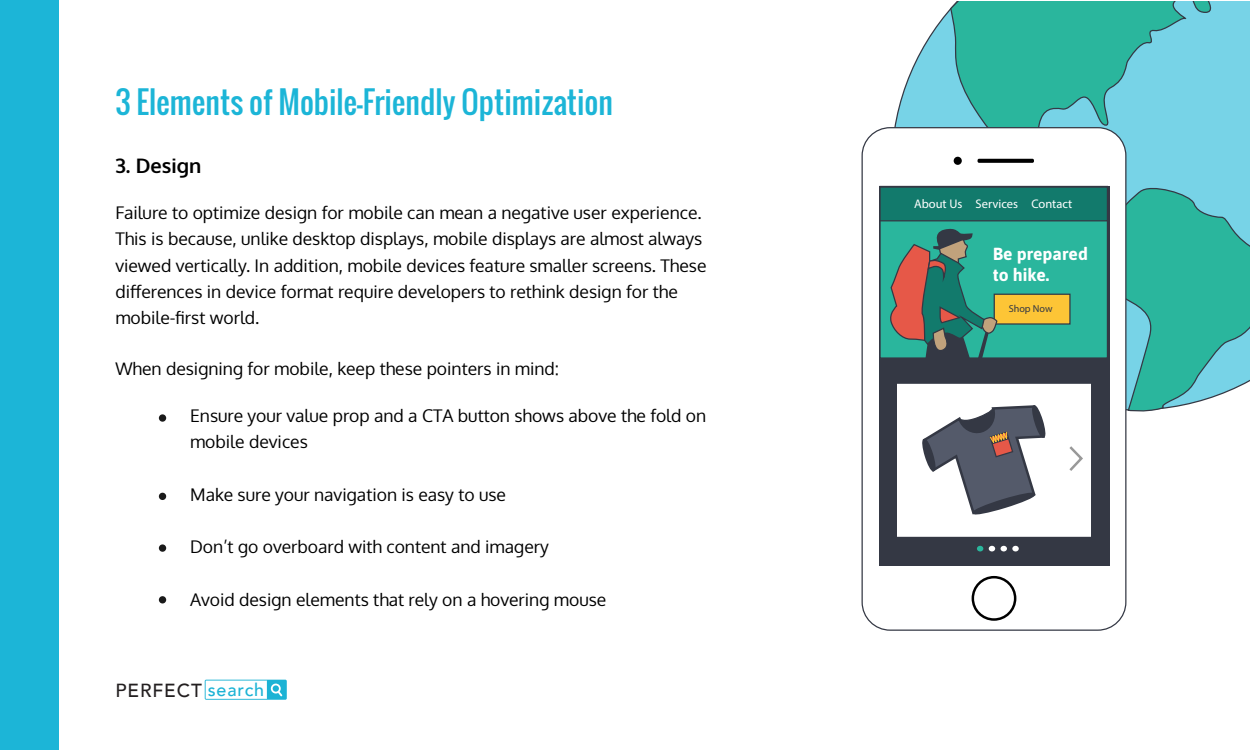
<style>
.page{position:relative;width:1250px;height:750px;background:#fff}
.page>*{position:absolute;margin:0;border:0;box-sizing:border-box;transform-origin:0 0}
.t1{font:30px "Oswald";color:#1cb5d7}
.t2{font:700 20px "Oxygen";color:#000}
.t3{font:500 18.88px "Avenir";letter-spacing:.05em;color:#231f20}
.t4{font:17.5px/26.2px "Oxygen";color:#000}
.t5{font:700 17.5px/21px "Asap";color:#fff}
.t6{font:12.5px "Myriad Pro";color:#fff}
.t7{font:10.12px "Myriad Pro";color:#343844}
.s1{font-size:17.88px;color:#1cb3d5}
</style>
<div class="page">
<svg style="left:894px;top:1px;width:356px;height:182px"></svg>
<svg style="left:950px;top:1px;width:274px;height:182px;background:#4fc2bf"></svg>
<svg style="left:1126px;top:183px;width:124px;height:230px;background:#47bdb1"></svg>
<div style="left:0;top:0;width:59px;height:750px;background:#1cb5d7"></div>
<div style="left:862px;top:128px;width:264px;height:502px;background:#fff;border-radius:28px"></div>
<div style="left:862px;top:127px;width:264px;height:504px;border:1px solid #343844;border-radius:28px"></div>
<div style="left:879px;top:186px;width:230px;height:380px;background:#343844"></div>
<div style="left:972px;top:576px;width:44px;height:45px;border:2px solid #000;border-radius:50%"></div>
<div style="left:954px;top:157px;width:8px;height:8px;background:#000;border-radius:50%"></div>
<svg style="left:978px;top:159px;width:56px;height:4px"></svg>
<div style="left:159px;top:414px;width:7px;height:8px;background:#1a1a1a;border-radius:50%"></div>
<div style="left:159px;top:493px;width:7px;height:7px;background:#1a1a1a;border-radius:50%"></div>
<div style="left:159px;top:544px;width:7px;height:8px;background:#1a1a1a;border-radius:50%"></div>
<div style="left:159px;top:596px;width:7px;height:7px;background:#1a1a1a;border-radius:50%"></div>
<div style="left:879px;top:186px;width:229px;height:173px;background:#2ab69d;border:1px solid #343844"></div>
<div style="left:879px;top:186px;width:229px;height:35px;background:#127a6c;border:1px solid #343844"></div>
<div style="left:994px;top:294px;width:77px;height:31px;background:#fdc536;border:1px solid #343844"></div>
<svg style="left:889px;top:228px;width:109px;height:131px"></svg>
<div style="left:896px;top:383px;width:196px;height:155px;background:#fff;border:1px solid #343844"></div>
<svg style="left:922px;top:405px;width:124px;height:110px"></svg>
<svg style="left:977px;top:546px;width:6px;height:5px"></svg>
<svg style="left:989px;top:546px;width:6px;height:5px"></svg>
<svg style="left:1001px;top:546px;width:18px;height:5px"></svg>
<svg style="left:1069px;top:446px;width:14px;height:25px"></svg>
<svg style="left:205px;top:680px;width:82px;height:20px"></svg>
<h1 class="t1" style="left:115px;top:80px;width:499px">3 Elements of Mobile-Friendly Optimization</h1>
<p class="t2" style="left:115px;top:154px;width:88px">3. Design</p>
<p class="t4" style="left:115px;top:200px;width:593px">Failure to optimize design for mobile can mean a negative user experience.<br>This is because, unlike desktop displays, mobile displays are almost always viewed vertically. In addition, mobile devices feature smaller screens. These differences in device format require developers to rethink design for the mobile-first world.</p>
<p class="t4" style="left:115px;top:356px;width:445px">When designing for mobile, keep these pointers in mind:</p>
<p class="t4" style="left:190px;top:402px;width:518px">Ensure your value prop and a CTA button shows above the fold on mobile devices</p>
<p class="t4" style="left:190px;top:481px;width:317px">Make sure your navigation is easy to use</p>
<p class="t4" style="left:190px;top:534px;width:360px">Don’t go overboard with content and imagery</p>
<p class="t4" style="left:190px;top:586px;width:418px">Avoid design elements that rely on a hovering mouse</p>
<p class="t3" style="left:115px;top:674px;width:150px">PERFECT <span class="s1">search</span></p>
<p class="t6" style="left:914px;top:196px;width:160px">About Us Services Contact</p>
<p class="t5" style="left:993px;top:242px;width:97px">Be prepared to hike.</p>
<p class="t7" style="left:1009px;top:302px;width:45px">Shop Now</p>
</div>
